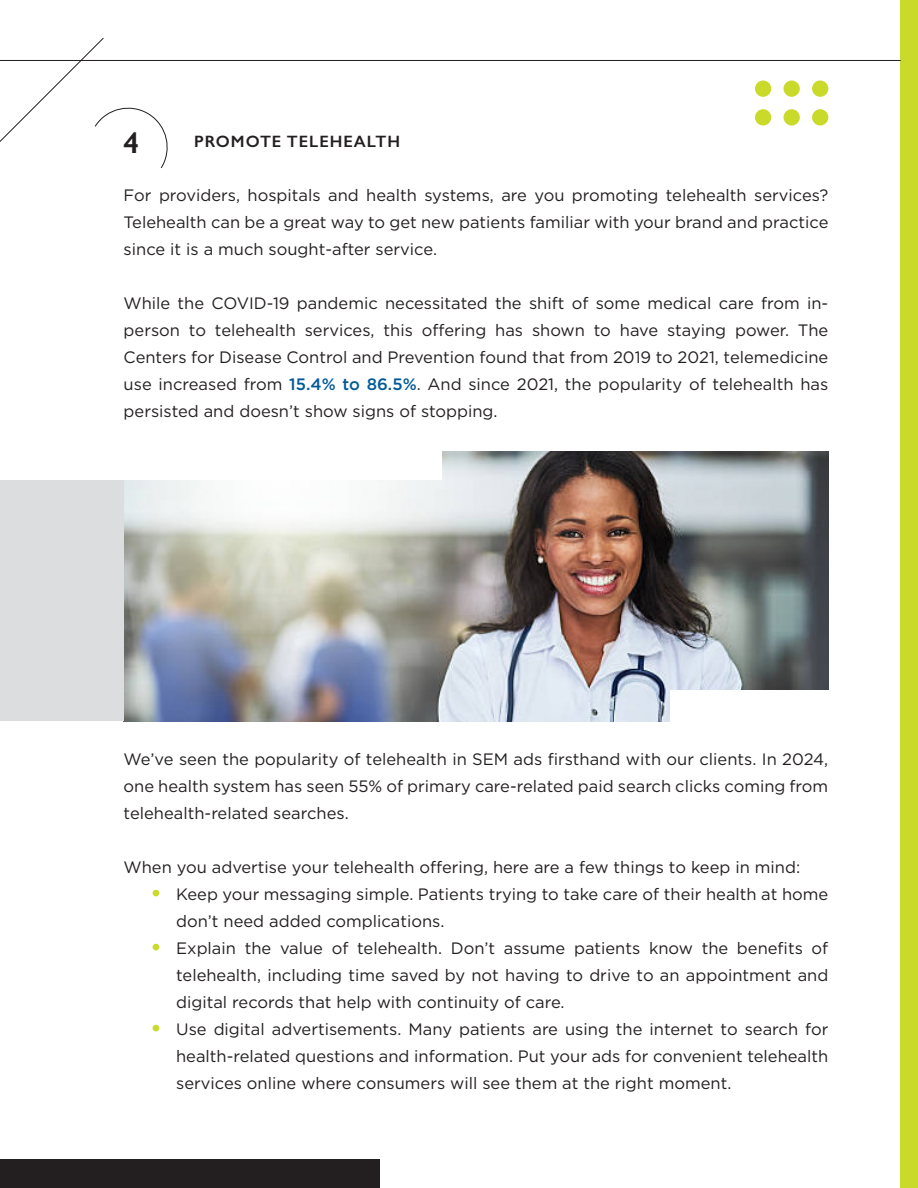
<style>
.page{position:relative;width:918px;height:1188px;background:#fff}
.page>*{position:absolute;margin:0;border:0;box-sizing:border-box;transform-origin:0 0}
.t1{font:600 30px "Gill Sans";color:#231f20}
.t2{font:16.5px/27px "Gotham";color:#231f20;text-align:justify}
.t3{font:600 16.5px "Gill Sans";letter-spacing:.06em;color:#231f20}
.s1{font-weight:500;color:#015a98}
.s2{font-weight:700;font-size:22.5px;color:#c9da2b}
</style>
<div class="page">
<div style="left:901px;top:0;width:17px;height:1188px;background:#c9da2b"></div>
<img style="left:124px;top:451px;width:704px;height:270px">
<div style="left:755px;top:81px;width:16px;height:16px;background:#c9da2b;border-radius:50%"></div>
<div style="left:784px;top:81px;width:16px;height:16px;background:#c9da2b;border-radius:50%"></div>
<div style="left:812px;top:81px;width:16px;height:16px;background:#c9da2b;border-radius:50%"></div>
<div style="left:755px;top:109px;width:16px;height:17px;background:#c9da2b;border-radius:50%"></div>
<div style="left:784px;top:109px;width:16px;height:17px;background:#c9da2b;border-radius:50%"></div>
<div style="left:812px;top:109px;width:16px;height:17px;background:#c9da2b;border-radius:50%"></div>
<div style="left:0;top:451px;width:124px;height:270px;background:#dcdddf"></div>
<div style="left:0;top:451px;width:442px;height:29px;background:#fff"></div>
<div style="left:671px;top:691px;width:182px;height:43px;background:#fff"></div>
<div style="left:0;top:1160px;width:379px;height:28px;background:#231f20"></div>
<hr style="left:0;top:60px;width:901px;height:1px;background:#231f20">
<svg style="left:0;top:38px;width:168px;height:130px"></svg>
<h1 class="t1" style="left:124px;top:125px;width:17px">4</h1>
<p class="t3" style="left:194px;top:132px;width:207px">PROMOTE TELEHEALTH</p>
<p class="t2" style="left:124px;top:182px;width:706px">For providers, hospitals and health systems, are you promoting telehealth services?<br>Telehealth can be a great way to get new patients familiar with your brand and practice since it is a much sought-after service.</p>
<p class="t2" style="left:124px;top:290px;width:706px">While the COVID-19 pandemic necessitated the shift of some medical care from in&shy;person to telehealth services, this offering has shown to have staying power. The Centers for Disease Control and Prevention found that from 2019 to 2021, telemedicine use increased from <span class="s1">15.4% to 86.5%</span>. And since 2021, the popularity of telehealth has persisted and doesn’t show signs of stopping.</p>
<p class="t2" style="left:124px;top:745px;width:706px">We’ve seen the popularity of telehealth in SEM ads firsthand with our clients. In 2024, one health system has seen 55% of primary care-related paid search clicks coming from telehealth-related searches.</p>
<p class="t2" style="left:124px;top:853px;width:678px">When you advertise your telehealth offering, here are a few things to keep in mind:</p>
<p class="t2" style="left:176px;top:880px;width:654px;text-indent:-26px"><span class="s2">•</span> Keep your messaging simple. Patients trying to take care of their health at home don’t need added complications.</p>
<p class="t2" style="left:176px;top:934px;width:654px;text-indent:-26px"><span class="s2">•</span> Explain the value of telehealth. Don’t assume patients know the benefits of telehealth, including time saved by not having to drive to an appointment and digital records that help with continuity of care.</p>
<p class="t2" style="left:176px;top:1015px;width:654px;text-indent:-26px"><span class="s2">•</span> Use digital advertisements. Many patients are using the internet to search for health-related questions and information. Put your ads for convenient telehealth services online where consumers will see them at the right moment.</p>
</div>
